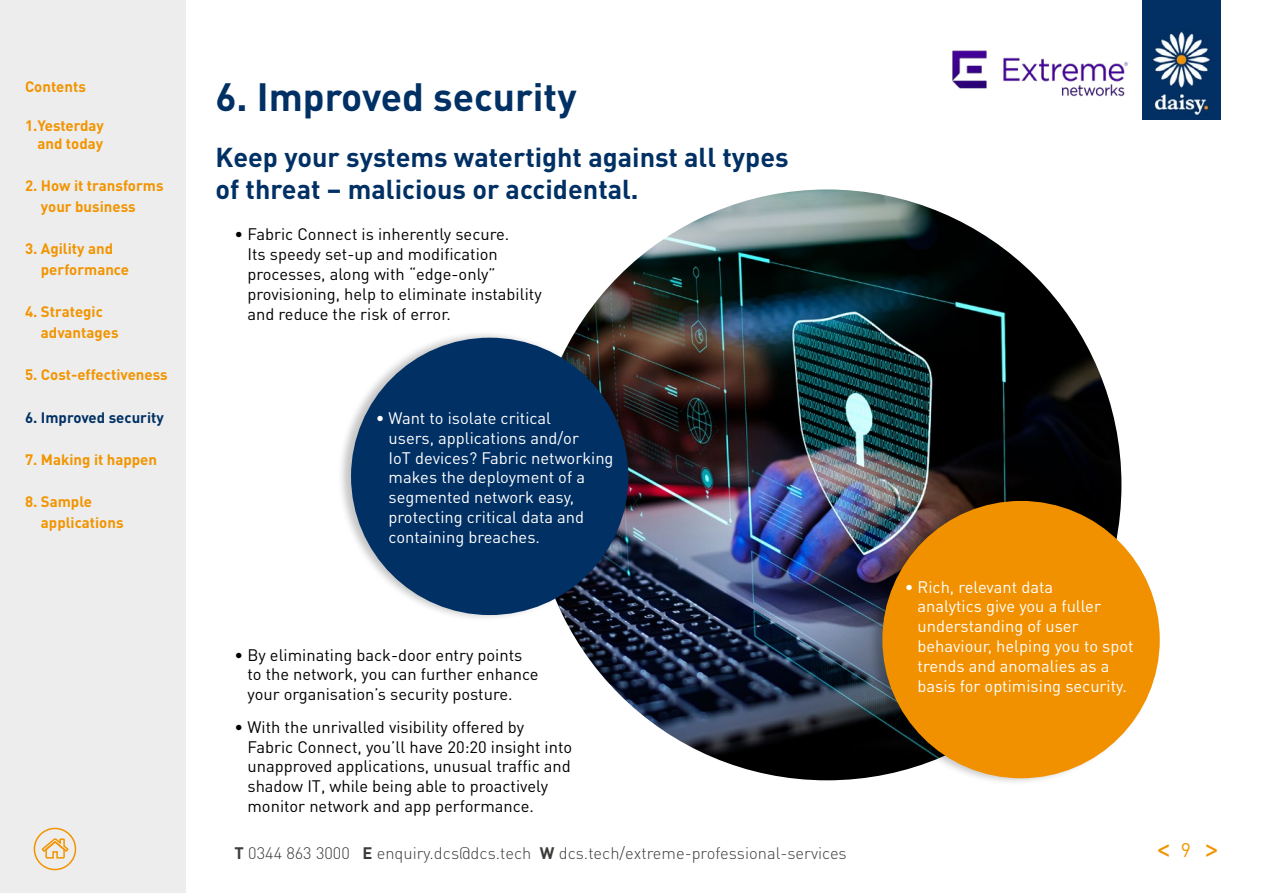
<style>
.page{position:relative;width:1263px;height:893px;background:#fff}
.page>*{position:absolute;margin:0;border:0;box-sizing:border-box;transform-origin:0 0}
.t1{font:700 39px "DIN Pro";color:#003064}
.t2{font:31.5px "DIN Pro";color:#f29400}
.t3{font:700 27px/32.4px "DIN Pro";color:#003064}
.t4{font:16.5px/19.8px "DIN Pro";color:#000}
.t5{font:16.5px/19.8px "DIN Pro";color:#fff}
.t6{font:300 16.5px "DIN Pro";color:#3c3c3b}
.t7{font:700 15px/21px "DIN Pro";color:#f29400}
.t8{font:700 15px "DIN Pro";color:#003064}
.s1{font-weight:700}
.s2{font-size:19.5px}
</style>
<div class="page">
<img style="left:566px;top:191px;width:554px;height:588px">
<div style="left:0;top:0;width:185px;height:893px;background:#ededed"></div>
<img style="left:1143px;top:0;width:77px;height:119px">
<div style="left:337px;top:330px;width:292px;height:292px;background:#000;opacity:.23"></div>
<div style="left:351px;top:338px;width:277px;height:277px;background:#003064;border-radius:50%"></div>
<div style="left:868px;top:493px;width:292px;height:293px;background:#000;opacity:.23"></div>
<div style="left:882px;top:501px;width:278px;height:277px;background:#f29100;border-radius:50%"></div>
<div style="left:34px;top:828px;width:42px;height:42px;border:2px solid #f29400;border-radius:50%"></div>
<svg style="left:41px;top:838px;width:28px;height:21px"></svg>
<img style="left:952px;top:50px;width:177px;height:47px">
<p class="t7" style="left:25px;top:76px;width:62px">Contents</p>
<p class="t7" style="left:25px;top:116px;width:81px;line-height:18px;text-align:right">1.Yesterday and today</p>
<p class="t7" style="left:41px;top:175px;width:124px;text-indent:-16px">2. How it transforms your business</p>
<p class="t7" style="left:41px;top:238px;width:90px;text-indent:-16px">3. Agility and performance</p>
<p class="t7" style="left:41px;top:301px;width:79px;text-indent:-16px">4. Strategic advantages</p>
<p class="t7" style="left:25px;top:364px;width:144px">5. Cost-effectiveness</p>
<p class="t8" style="left:25px;top:407px;width:140px">6. Improved security</p>
<p class="t7" style="left:25px;top:448px;width:134px">7. Making it happen</p>
<p class="t7" style="left:41px;top:490px;width:84px;text-indent:-16px">8. Sample applications</p>
<h1 class="t1" style="left:215px;top:70px;width:363px">6. Improved security</h1>
<h3 class="t3" style="left:215px;top:140px;width:575px">Keep your systems watertight against all types of threat – malicious or accidental.</h3>
<p class="t4" style="left:247px;top:224px;width:296px;text-indent:-13px">• Fabric Connect is inherently secure.<br>Its speedy set-up and modification processes, along with “edge-only” provisioning, help to eliminate instability and reduce the risk of error.</p>
<p class="t5" style="left:389px;top:407px;width:226px;text-indent:-13px">• Want to isolate critical<br>users, applications and/or<br>IoT devices? Fabric networking makes the deployment of a segmented network easy, protecting critical data and containing breaches.</p>
<p class="t4" style="left:247px;top:644px;width:293px;text-indent:-13px">• By eliminating back-door entry points to the network, you can further enhance your organisation’s security posture.</p>
<p class="t4" style="left:247px;top:716px;width:326px;text-indent:-13px">• With the unrivalled visibility offered by Fabric Connect, you’ll have 20:20 insight into unapproved applications, unusual traffic and shadow IT, while being able to proactively monitor network and app performance.</p>
<p class="t6" style="left:235px;top:842px;width:614px"><span class="s1">T</span> 0344 863 3000 <span class="s1">E</span> enquiry.dcs@dcs.tech <span class="s1">W</span> dcs.tech/extreme-professional-services</p>
<p class="t5" style="left:917px;top:576px;width:218px;text-indent:-13px">• Rich, relevant data<br>analytics give you a fuller understanding of user behaviour, helping you to spot trends and anomalies as a basis for optimising security.</p>
<h2 class="t2" style="left:1155px;top:826px;width:66px">&lt; <span class="s2">9</span> &gt;</h2>
</div>
